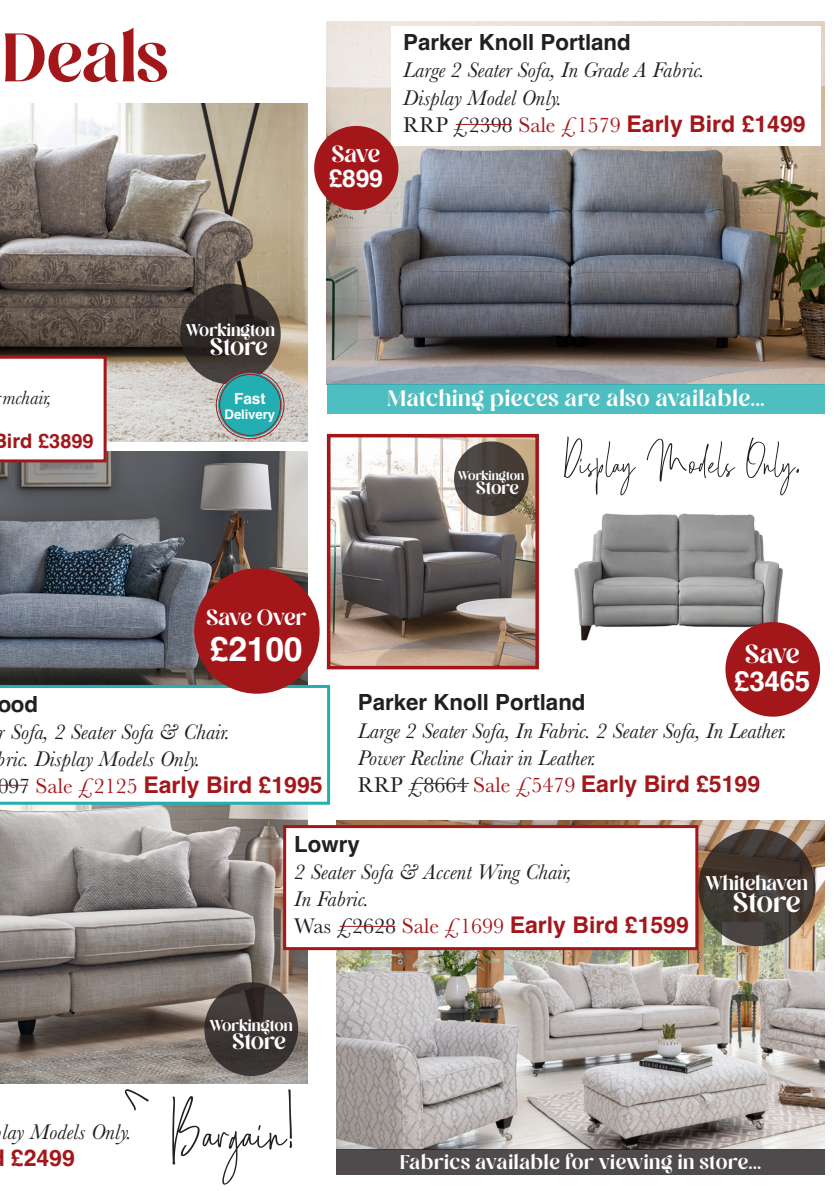
<style>
.page{position:relative;width:840px;height:1191px;background:#fff}
.page>*{position:absolute;margin:0;border:0;box-sizing:border-box;transform-origin:0 0}
.t1{font:79.2px "Goldenside";color:#231f20}
.t2{font:75.8px "Megan Demo Font";color:#a3171b}
.t3{font:51px "Goldenside";color:#231f20}
.t4{font:700 33.8px "Helvetica";color:#fff}
.t5{font:31px "Megan Demo Font";letter-spacing:-.02em;color:#fff}
.t6{font:29px "Megan Demo Font";color:#fff}
.t7{font:700 27.8px "Helvetica";color:#fff}
.t8{font:26.6px "Megan Demo Font";letter-spacing:-.02em;color:#fff}
.t9{font:25.8px "Megan Demo Font";color:#fff}
.t10{font:24.8px "Megan Demo Font";letter-spacing:-.02em;color:#fff}
.t11{font:700 24.8px "Helvetica";color:#fff}
.t12{font:24.6px "Megan Demo Font";letter-spacing:.03em;color:#fff}
.t13{font:24.4px "Megan Demo Font";letter-spacing:-.015em;color:#fff}
.t14{font:700 23px "Helvetica";color:#a3171b}
.t15{font:700 22.2px "Helvetica";color:#231f20}
.t16{font:italic 22px/27.2px "Baskerville";color:#231f20}
.t17{font:22px "Megan Demo Font";letter-spacing:.03em;color:#fff}
.t18{font:22px "Megan Demo Font";color:#fff}
.t19{font:700 20px "Helvetica";color:#a3171b}
.t20{font:italic 20px "Baskerville";color:#231f20}
.t21{font:19.6px "Megan Demo Font";letter-spacing:-.02em;color:#fff}
.t22{font:18.8px "Megan Demo Font";color:#fff}
.t23{font:17.6px "Megan Demo Font";color:#fff}
.t24{font:700 15.4px "Helvetica";color:#fff}
.t25{font:14px "Megan Demo Font";color:#fff}
.t26{font:700 13.2px "Helvetica";letter-spacing:-.01em;color:#fff}
.s1{font-family:"Baskerville";font-weight:400;font-size:22px;color:#231f20}
.s2{font-family:"Baskerville";font-weight:400;font-size:22px}
</style>
<div class="page">
<img style="left:0;top:804px;width:307px;height:279px">
<img style="left:0;top:451px;width:307px;height:234px">
<img style="left:327px;top:22px;width:497px;height:362px">
<div style="left:390px;top:26px;width:429px;height:119px;background:#fff"></div>
<hr style="left:455px;top:124px;width:56px;height:1px;background:#a3171b">
<div style="left:327px;top:384px;width:497px;height:30px;background:#4fbec1"></div>
<div style="left:314px;top:126px;width:84px;height:84px;background:#a3171b;border-radius:50%"></div>
<img style="left:574px;top:513px;width:230px;height:128px">
<img style="left:332px;top:439px;width:201px;height:225px">
<div style="left:327px;top:434px;width:211px;height:235px;border:4px solid #a3171b"></div>
<div style="left:725px;top:622px;width:94px;height:94px;background:#a3171b;border-radius:50%"></div>
<hr style="left:411px;top:783px;width:58px;height:1px;background:#a3171b">
<img style="left:0;top:104px;width:307px;height:337px">
<svg style="left:0;top:356px;width:106px;height:106px"></svg>
<img style="left:336px;top:821px;width:488px;height:328px">
<div style="left:336px;top:1149px;width:488px;height:25px;background:#4f4b4c"></div>
<div style="left:283px;top:825px;width:415px;height:125px;background:#fff;border:3px solid #a3171b"></div>
<hr style="left:339px;top:926px;width:56px;height:1px;background:#a3171b">
<svg style="left:698px;top:829px;width:117px;height:117px;background:#413832"></svg>
<svg style="left:0;top:685px;width:330px;height:119px"></svg>
<svg style="left:204px;top:982px;width:94px;height:94px;background:#3b3634"></svg>
<svg style="left:180px;top:284px;width:100px;height:100px;background:#36302d"></svg>
<div style="left:218px;top:373px;width:64px;height:64px;background:#23aeb2;border-radius:50%"></div>
<div style="left:216px;top:371px;width:68px;height:68px;border:1px solid #a3171b;border-radius:50%"></div>
<div style="left:219px;top:374px;width:62px;height:62px;border:1px solid #a3171b;border-radius:50%"></div>
<div style="left:194px;top:568px;width:125px;height:125px;background:#a3171b;border-radius:50%"></div>
<svg style="left:453px;top:441px;width:75px;height:75px;background:#4a4440"></svg>
<svg style="left:123px;top:1082px;width:27px;height:2px"></svg>
<h2 class="t2" style="left:2px;top:26px;width:167px">Deals</h2>
<p class="t9" style="left:331px;top:144px;width:50px">Save</p>
<p class="t11" style="left:328px;top:164px;width:56px">£899</p>
<p class="t15" style="left:403px;top:29px;width:229px">Parker Knoll Portland</p>
<p class="t16" style="left:403px;top:57px;width:303px">Large 2 Seater Sofa, In Grade A Fabric.</p>
<p class="t16" style="left:403px;top:84px;width:160px">Display Model Only.</p>
<p class="t14" style="left:403px;top:110px;width:403px"><span class="s1">RRP £2398</span> <span class="s2">Sale £1579</span> Early Bird £1499</p>
<p class="t20" style="left:3px;top:384px;width:51px">mchair,</p>
<p class="t19" style="left:-7px;top:429px;width:103px">Bird £3899</p>
<p class="t22" style="left:186px;top:323px;width:90px">Workington</p>
<p class="t8" style="left:210px;top:336px;width:59px">Store</p>
<p class="t24" style="left:234px;top:389px;width:33px">Fast</p>
<p class="t26" style="left:224px;top:406px;width:52px">Delivery</p>
<p class="t13" style="left:206px;top:607px;width:101px">Save Over</p>
<p class="t4" style="left:210px;top:629px;width:94px">£2100</p>
<p class="t12" style="left:387px;top:388px;width:379px">Matching pieces are also available...</p>
<p class="t25" style="left:458px;top:470px;width:67px">Workington</p>
<p class="t21" style="left:476px;top:480px;width:44px">Store</p>
<p class="t3" style="left:562px;top:425px;width:239px">Display Models Only.</p>
<p class="t6" style="left:744px;top:642px;width:56px">Save</p>
<p class="t7" style="left:733px;top:664px;width:78px">£3465</p>
<p class="t15" style="left:-3px;top:690px;width:42px">ood</p>
<p class="t16" style="left:-3px;top:718px;width:234px">r Sofa, 2 Seater Sofa &amp; Chair. bric. Display Models Only.</p>
<p class="t14" style="left:-3px;top:771px;width:327px"><span class="s1">097</span> <span class="s2">Sale £2125</span> Early Bird £1995</p>
<p class="t15" style="left:358px;top:689px;width:229px">Parker Knoll Portland</p>
<p class="t16" style="left:358px;top:717px;width:430px">Large 2 Seater Sofa, In Fabric. 2 Seater Sofa, In Leather.<br>Power Recline Chair in Leather.</p>
<p class="t14" style="left:358px;top:770px;width:403px"><span class="s1">RRP £8664</span> <span class="s2">Sale £5479</span> Early Bird £5199</p>
<p class="t16" style="left:2px;top:1118px;width:131px">lay Models Only.</p>
<p class="t14" style="left:11px;top:1144px;width:65px">£2499</p>
<p class="t15" style="left:294px;top:830px;width:67px">Lowry</p>
<p class="t16" style="left:294px;top:858px;width:279px">2 Seater Sofa &amp; Accent Wing Chair,</p>
<p class="t16" style="left:294px;top:885px;width:76px">In Fabric.</p>
<p class="t14" style="left:294px;top:911px;width:396px"><span class="s1">Was £2628</span> <span class="s2">Sale £1699</span> Early Bird £1599</p>
<p class="t18" style="left:705px;top:874px;width:104px">Whitehaven</p>
<p class="t5" style="left:732px;top:890px;width:69px">Store</p>
<p class="t23" style="left:210px;top:1018px;width:84px">Workington</p>
<p class="t10" style="left:232px;top:1031px;width:55px">Store</p>
<p class="t1" style="left:170px;top:1072px;width:125px">Bargain!</p>
<p class="t17" style="left:400px;top:1152px;width:362px">Fabrics available for viewing in store...</p>
</div>
